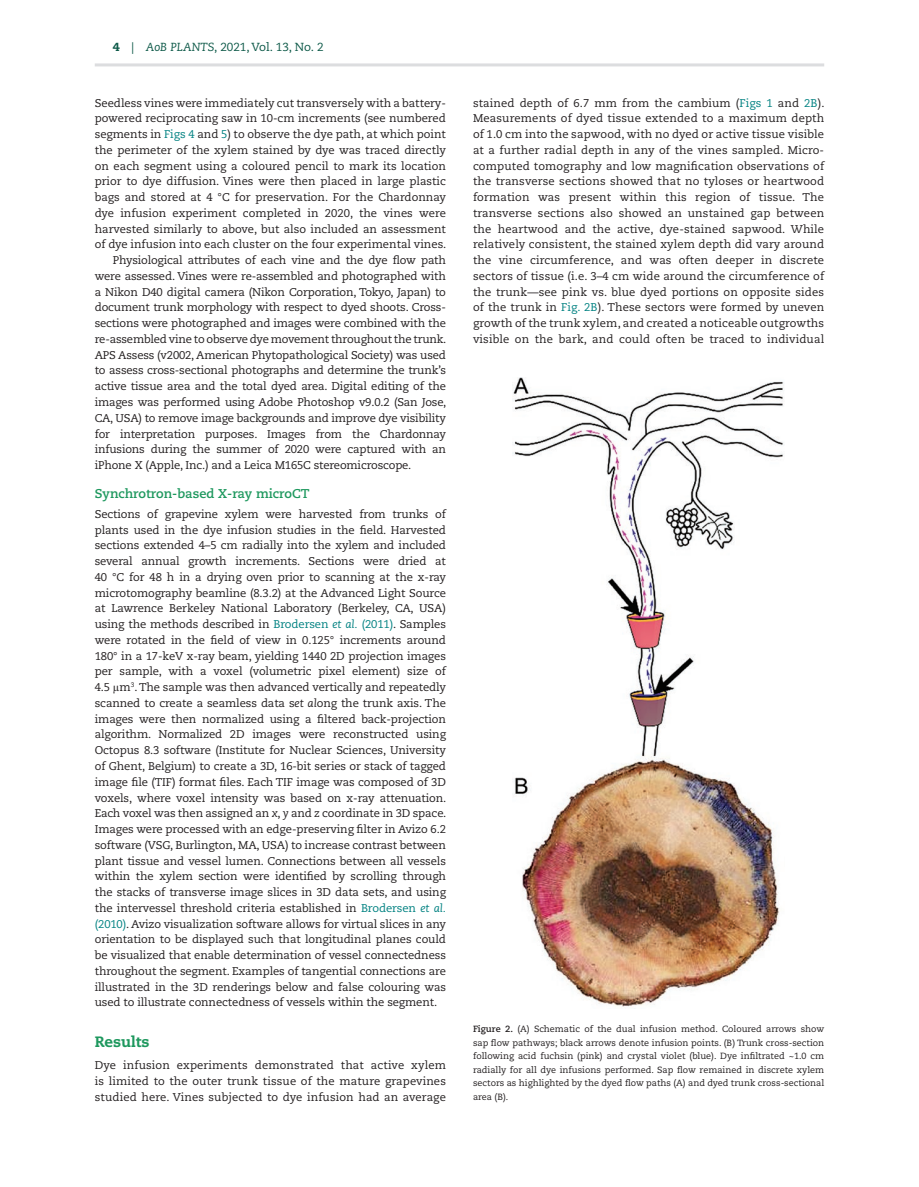
<style>
.page{position:relative;width:919px;height:1187px;background:#fff}
.page>*{position:absolute;margin:0;border:0;box-sizing:border-box;transform-origin:0 0}
.t1{font:800 15px "Caecilia LT Std";color:#1e985e}
.t2{font:700 12.75px "Caecilia LT Std";color:#1e985e}
.t3{font:11.7px "Caecilia LT Std";color:#0d5948}
.t4{font:11.25px/15.8px "Caecilia LT Std";letter-spacing:-.015em;color:#231f20;text-align:justify}
.t5{font:9px/13.5px "Caecilia LT Std";color:#231f20;text-align:justify}
.s1{font-weight:800}
.s2{font-style:italic}
.s3{color:#008181}
.s4{font-style:italic;color:#008181}
.s5{font-family:"Gandhari Unicode"}
.s6{font-weight:700}
</style>
<div class="page">
<hr style="left:95px;top:63px;width:729px;height:3px;background:#dcdddf">
<img style="left:512px;top:377px;width:272px;height:630px">
<p class="t3" style="left:113px;top:41px;width:212px"><span class="s1">4</span> | <span class="s2">AoB PLANTS</span>, 2021, Vol. 13, No. 2</p>
<p class="t4" style="left:95px;top:95px;width:353px">Seedless vines were immediately cut transversely with a battery-</p>
<p class="t4" style="left:95px;top:111px;width:352px">powered reciprocating saw in 10-cm increments (see numbered</p>
<p class="t4" style="left:95px;top:126px;width:353px">segments in <span class="s3">Figs 4</span> and <span class="s3">5</span>) to observe the dye path, at which point</p>
<p class="t4" style="left:95px;top:142px;width:352px">the perimeter of the xylem stained by dye was traced directly</p>
<p class="t4" style="left:95px;top:158px;width:352px">on each segment using a coloured pencil to mark its location</p>
<p class="t4" style="left:95px;top:174px;width:353px">prior to dye diffusion. Vines were then placed in large plastic</p>
<p class="t4" style="left:95px;top:189px;width:353px">bags and stored at 4 °C for preservation. For the Chardonnay</p>
<p class="t4" style="left:95px;top:205px;width:353px">dye infusion experiment completed in 2020, the vines were</p>
<p class="t4" style="left:95px;top:221px;width:353px">harvested similarly to above, but also included an assessment</p>
<p class="t4" style="left:95px;top:237px;width:353px">of dye infusion into each cluster on the four experimental vines.</p>
<p class="t4" style="left:113px;top:252px;width:335px">Physiological attributes of each vine and the dye flow path</p>
<p class="t4" style="left:95px;top:268px;width:352px">were assessed. Vines were re-assembled and photographed with</p>
<p class="t4" style="left:95px;top:284px;width:353px">a Nikon D40 digital camera (Nikon Corporation, Tokyo, Japan) to</p>
<p class="t4" style="left:95px;top:300px;width:353px">document trunk morphology with respect to dyed shoots. Cross-</p>
<p class="t4" style="left:95px;top:315px;width:352px">sections were photographed and images were combined with the</p>
<p class="t4" style="left:95px;top:331px;width:353px">re-assembled vine to observe dye movement throughout the trunk.</p>
<p class="t4" style="left:95px;top:347px;width:353px">APS Assess (v2002, American Phytopathological Society) was used</p>
<p class="t4" style="left:95px;top:363px;width:353px">to assess cross-sectional photographs and determine the trunk’s</p>
<p class="t4" style="left:95px;top:378px;width:353px">active tissue area and the total dyed area. Digital editing of the</p>
<p class="t4" style="left:95px;top:394px;width:353px">images was performed using Adobe Photoshop v9.0.2 (San Jose,</p>
<p class="t4" style="left:95px;top:410px;width:352px">CA, USA) to remove image backgrounds and improve dye visibility</p>
<p class="t4" style="left:95px;top:426px;width:352px">for interpretation purposes. Images from the Chardonnay</p>
<p class="t4" style="left:95px;top:441px;width:352px">infusions during the summer of 2020 were captured with an</p>
<p class="t4" style="left:95px;top:457px;width:318px">iPhone X (Apple, Inc.) and a Leica M165C stereomicroscope.</p>
<p class="t2" style="left:95px;top:485px;width:216px">Synchrotron-based X-ray microCT</p>
<p class="t4" style="left:95px;top:506px;width:353px">Sections of grapevine xylem were harvested from trunks of plants used in the dye infusion studies in the field. Harvested sections extended 4–5 cm radially into the xylem and included several annual growth increments. Sections were dried at 40 °C for 48 h in a drying oven prior to scanning at the x-ray microtomography beamline (8.3.2) at the Advanced Light Source at Lawrence Berkeley National Laboratory (Berkeley, CA, USA) using the methods described in <span class="s3">Brodersen</span> <span class="s4">et al.</span> <span class="s3">(2011)</span>. Samples were rotated in the field of view in 0.125° increments around 180° in a 17-keV x-ray beam, yielding 1440 2D projection images per sample, with a voxel (volumetric pixel element) size of 4.5 <span class="s5">μ</span>m<sup>3</sup>. The sample was then advanced vertically and repeatedly scanned to create a seamless data s<span class="s2">et al</span>ong the trunk axis. The images were then normalized using a filtered back-projection algorithm. Normalized 2D images were reconstructed using Octopus 8.3 software (Institute for Nuclear Sciences, University of Ghent, Belgium) to create a 3D, 16-bit series or stack of tagged image file (TIF) format files. Each TIF image was composed of 3D voxels, where voxel intensity was based on x-ray attenuation.<br>Each voxel was then assigned an <span class="s2">x</span>, <span class="s2">y</span> and <span class="s2">z</span> coordinate in 3D space.<br>Images were processed with an edge-preserving filter in Avizo 6.2 software (VSG, Burlington, MA, USA) to increase contrast between plant tissue and vessel lumen. Connections between all vessels within the xylem section were identified by scrolling through the stacks of transverse image slices in 3D data sets, and using the intervessel threshold criteria established in <span class="s3">Brodersen</span> <span class="s4">et al. </span><span class="s3">(2010)</span>. Avizo visualization software allows for virtual slices in any orientation to be displayed such that longitudinal planes could be visualized that enable determination of vessel connectedness throughout the segment. Examples of tangential connections are illustrated in the 3D renderings below and false colouring was used to illustrate connectedness of vessels within the segment.</p>
<h1 class="t1" style="left:95px;top:1032px;width:56px">Results</h1>
<p class="t4" style="left:95px;top:1057px;width:353px">Dye infusion experiments demonstrated that active xylem is limited to the outer trunk tissue of the mature grapevines studied here. Vines subjected to dye infusion had an average</p>
<p class="t4" style="left:473px;top:95px;width:353px">stained depth of 6.7 mm from the cambium (<span class="s3">Figs 1</span> and <span class="s3">2B</span>).<br>Measurements of dyed tissue extended to a maximum depth of 1.0 cm into the sapwood, with no dyed or active tissue visible at a further radial depth in any of the vines sampled. Micro&shy;computed tomography and low magnification observations of the transverse sections showed that no tyloses or heartwood formation was present within this region of tissue. The transverse sections also showed an unstained gap between the heartwood and the active, dye-stained sapwood. While relatively consistent, the stained xylem depth did vary around the vine circumference, and was often deeper in discrete sectors of tissue (i.e. 3–4 cm wide around the circumference of the trunk—see pink vs. blue dyed portions on opposite sides of the trunk in <span class="s3">Fig. 2B</span>). These sectors were formed by uneven growth of the trunk xylem, and created a noticeable outgrowths visible on the bark, and could often be traced to individual</p>
<p class="t5" style="left:473px;top:1022px;width:353px"><span class="s6">Figure 2.</span> (A) Schematic of the dual infusion method. Coloured arrows show sap flow pathways; black arrows denote infusion points. (B) Trunk cross-section following acid fuchsin (pink) and crystal violet (blue). Dye infiltrated ~1.0 cm radially for all dye infusions performed. Sap flow remained in discrete xylem sectors as highlighted by the dyed flow paths (A) and dyed trunk cross-sectional area (B).</p>
</div>
